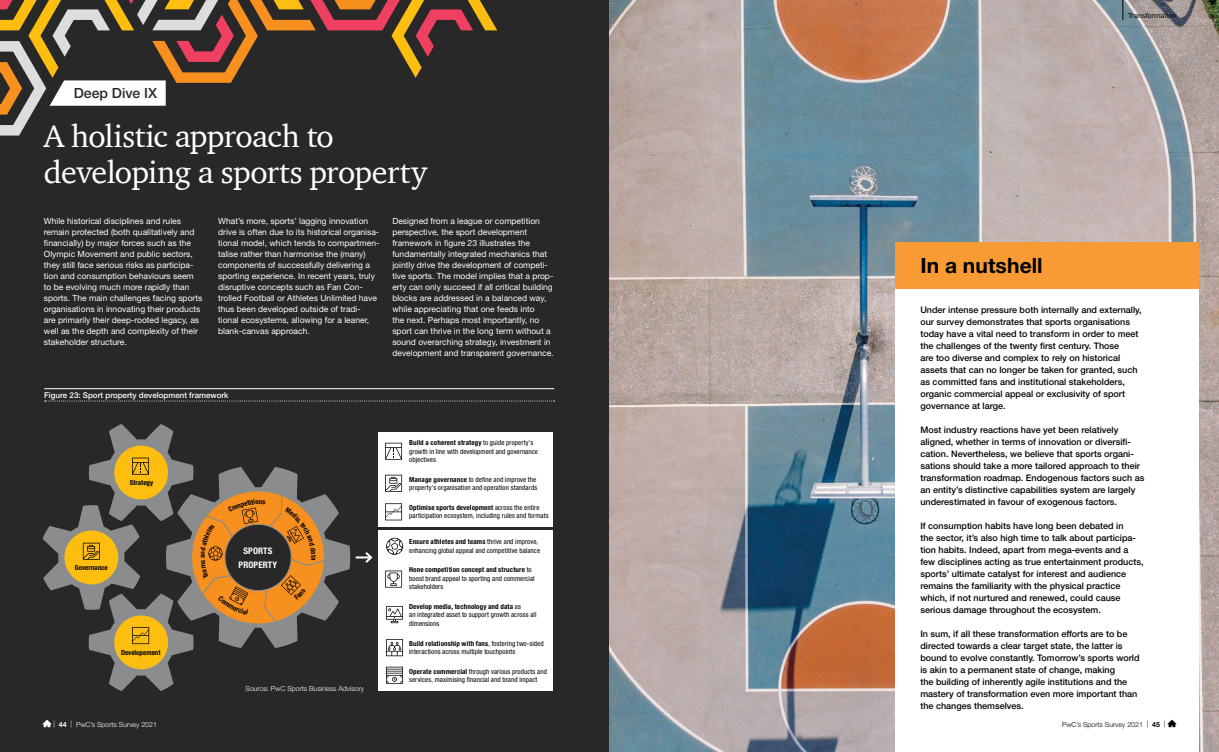
<style>
.page{position:relative;width:1219px;height:752px;background:#fff}
.page>*{position:absolute;margin:0;border:0;box-sizing:border-box;transform-origin:0 0}
.t1{font:32px/36px "ITC Charter Com";letter-spacing:-.015em;color:#fff}
.t2{font:700 21px "Helvetica Neue LT Std";letter-spacing:.005em;color:#000}
.t3{font:500 14px "Helvetica Neue LT Std";color:#292829}
.t4{font:500 9px/12px "Helvetica Neue LT Std";color:#000}
.t5{font:700 condensed 9px/13.6px "Helvetica Neue LT Std";letter-spacing:.01em;color:#fff;text-align:center}
.t6{font:8.5px/11px "Helvetica Neue LT Std";color:#fff}
.t7{font:500 8px "Helvetica Neue LT Std";color:#fff}
.t8{font:condensed 7px/8.4px "Helvetica Neue LT Std";letter-spacing:.015em;color:#000}
.t9{font:300 7px "Helvetica Neue LT Std";color:#fff}
.t10{font:700 condensed 7px "Helvetica Neue LT Std";color:#000}
.t11{font:300 7px "Helvetica Neue LT Std";color:#000}
.t12{font:7px "Helvetica Neue LT Std";letter-spacing:.02em;color:#000}
.s1{font-weight:700}
</style>
<div class="page">
<div style="left:0;top:0;width:610px;height:751px;background:#292829"></div>
<hr style="left:44px;top:388px;width:510px;height:1px;background:#fff">
<svg style="left:45px;top:400px;width:510px;height:1px"></svg>
<svg style="left:0;top:0;width:497px;height:135px"></svg>
<img style="left:610px;top:0;width:609px;height:751px">
<div style="left:895px;top:289px;width:303px;height:462px;background:#fff"></div>
<div style="left:895px;top:242px;width:303px;height:47px;background:#f89b34"></div>
<svg style="left:1123px;top:0;width:1px;height:20px"></svg>
<div style="left:378px;top:432px;width:175px;height:94px;background:#fff"></div>
<div style="left:378px;top:530px;width:175px;height:160px;background:#fff"></div>
<svg style="left:356px;top:552px;width:17px;height:11px"></svg>
<svg style="left:385px;top:442px;width:17px;height:17px"></svg>
<svg style="left:385px;top:474px;width:17px;height:17px"></svg>
<svg style="left:385px;top:503px;width:17px;height:17px"></svg>
<svg style="left:386px;top:537px;width:17px;height:17px"></svg>
<svg style="left:386px;top:606px;width:17px;height:16px"></svg>
<svg style="left:386px;top:639px;width:17px;height:17px"></svg>
<svg style="left:386px;top:666px;width:17px;height:17px"></svg>
<svg style="left:385px;top:570px;width:17px;height:17px"></svg>
<svg style="left:1167px;top:719px;width:9px;height:7px"></svg>
<svg style="left:43px;top:719px;width:9px;height:7px"></svg>
<svg style="left:43px;top:424px;width:307px;height:266px"></svg>
<h3 class="t3" style="left:74px;top:85px;width:85px">Deep Dive IX</h3>
<h1 class="t1" style="left:44px;top:118px;width:384px">A holistic approach to developing a sports property</h1>
<p class="t6" style="left:44px;top:215px;width:160px">While historical disciplines and rules remain protected (both qualitatively and financially) by major forces such as the Olympic Movement and public sectors, they still face serious risks as participa&shy;tion and consumption behaviours seem to be evolving much more rapidly than sports. The main challenges facing sports organisations in innovating their products are primarily their deep-rooted legacy, as well as the depth and complexity of their stakeholder structure.</p>
<p class="t6" style="left:218px;top:215px;width:163px">What’s more, sports’ lagging innovation drive is often due to its historical organisa&shy;tional model, which tends to compartmen&shy;talise rather than harmonise the (many) components of successfully delivering a sporting experience. In recent years, truly disruptive concepts such as Fan Con&shy;trolled Football or Athletes Unlimited have thus been developed outside of tradi&shy;tional ecosystems, allowing for a leaner, blank-canvas approach.</p>
<p class="t6" style="left:392px;top:215px;width:163px">Designed from a league or competition perspective, the sport development framework in figure 23 illustrates the fundamentally integrated mechanics that jointly drive the development of competi&shy;tive sports. The model implies that a prop&shy;erty can only succeed if all critical building blocks are addressed in a balanced way, while appreciating that one feeds into<br>the next. Perhaps most importantly, no sport can thrive in the long term without a sound overarching strategy, investment in development and transparent governance.</p>
<p class="t7" style="left:44px;top:390px;width:186px">Figure 23: Sport property development framework</p>
<p class="t10" style="left:130px;top:477px;width:25px">Strategy</p>
<p class="t10" style="left:75px;top:562px;width:34px">Governance</p>
<p class="t10" style="left:121px;top:647px;width:41px">Developement</p>
<p class="t5" style="left:239px;top:543px;width:40px">SPORTS<br>PROPERTY</p>
<p class="t9" style="left:246px;top:683px;width:120px">Source: PwC Sports Business Advisory</p>
<p class="t8" style="left:409px;top:438px;width:130px"><span class="s1">Build a coherent strategy</span> to guide property’s growth in line with development and governance objectives</p>
<p class="t8" style="left:409px;top:475px;width:130px"><span class="s1">Manage governance</span> to define and improve the property’s organisation and operation standards</p>
<p class="t8" style="left:409px;top:503px;width:141px"><span class="s1">Optimise sports development</span> across the entire participation ecosystem, including rules and formats</p>
<p class="t8" style="left:409px;top:537px;width:132px"><span class="s1">Ensure athletes and teams</span> thrive and improve, enhancing global appeal and competitive balance</p>
<p class="t8" style="left:409px;top:565px;width:127px"><span class="s1">Hone competition concept and structure</span> to boost brand appeal to sporting and commercial stakeholders</p>
<p class="t8" style="left:409px;top:602px;width:129px"><span class="s1">Develop media, technology and data</span> as<br>an integrated asset to support growth across all dimensions</p>
<p class="t8" style="left:409px;top:638px;width:136px"><span class="s1">Build relationship with fans</span>, fostering two-sided interactions across multiple touchpoints</p>
<p class="t8" style="left:409px;top:666px;width:139px"><span class="s1">Operate commercial</span> through various products and services, maximising financial and brand impact</p>
<p class="t12" style="left:1128px;top:12px;width:50px">Transformation</p>
<h2 class="t2" style="left:920px;top:252px;width:124px">In a nutshell</h2>
<p class="t4" style="left:920px;top:303px;width:223px">Under intense pressure both internally and externally, our survey demonstrates that sports organisations today have a vital need to transform in order to meet the challenges of the twenty first century. Those<br>are too diverse and complex to rely on historical assets that can no longer be taken for granted, such as committed fans and institutional stakeholders, organic commercial appeal or exclusivity of sport governance at large.</p>
<p class="t4" style="left:920px;top:423px;width:225px">Most industry reactions have yet been relatively aligned, whether in terms of innovation or diversifi&shy;cation. Nevertheless, we believe that sports organi&shy;sations should take a more tailored approach to their transformation roadmap. Endogenous factors such as an entity’s distinctive capabilities system are largely underestimated in favour of exogenous factors.</p>
<p class="t4" style="left:920px;top:519px;width:225px">If consumption habits have long been debated in<br>the sector, it’s also high time to talk about participa&shy;tion habits. Indeed, apart from mega-events and a few disciplines acting as true entertainment products, sports’ ultimate catalyst for interest and audience remains the familiarity with the physical practice which, if not nurtured and renewed, could cause serious damage throughout the ecosystem.</p>
<p class="t4" style="left:920px;top:627px;width:221px">In sum, if all these transformation efforts are to be directed towards a clear target state, the latter is bound to evolve constantly. Tomorrow’s sports world is akin to a permanent state of change, making<br>the building of inherently agile institutions and the mastery of transformation even more important than the changes themselves.</p>
<p class="t9" style="left:53px;top:718px;width:3px">|</p>
<p class="t11" style="left:1164px;top:718px;width:3px">|</p>
<p class="t9" style="left:59px;top:719px;width:100px"><span class="s1">44</span> | PwC’s Sports Survey 2021</p>
<p class="t11" style="left:1062px;top:719px;width:100px">PwC’s Sports Survey 2021 | <span class="s1">45</span></p>
</div>
